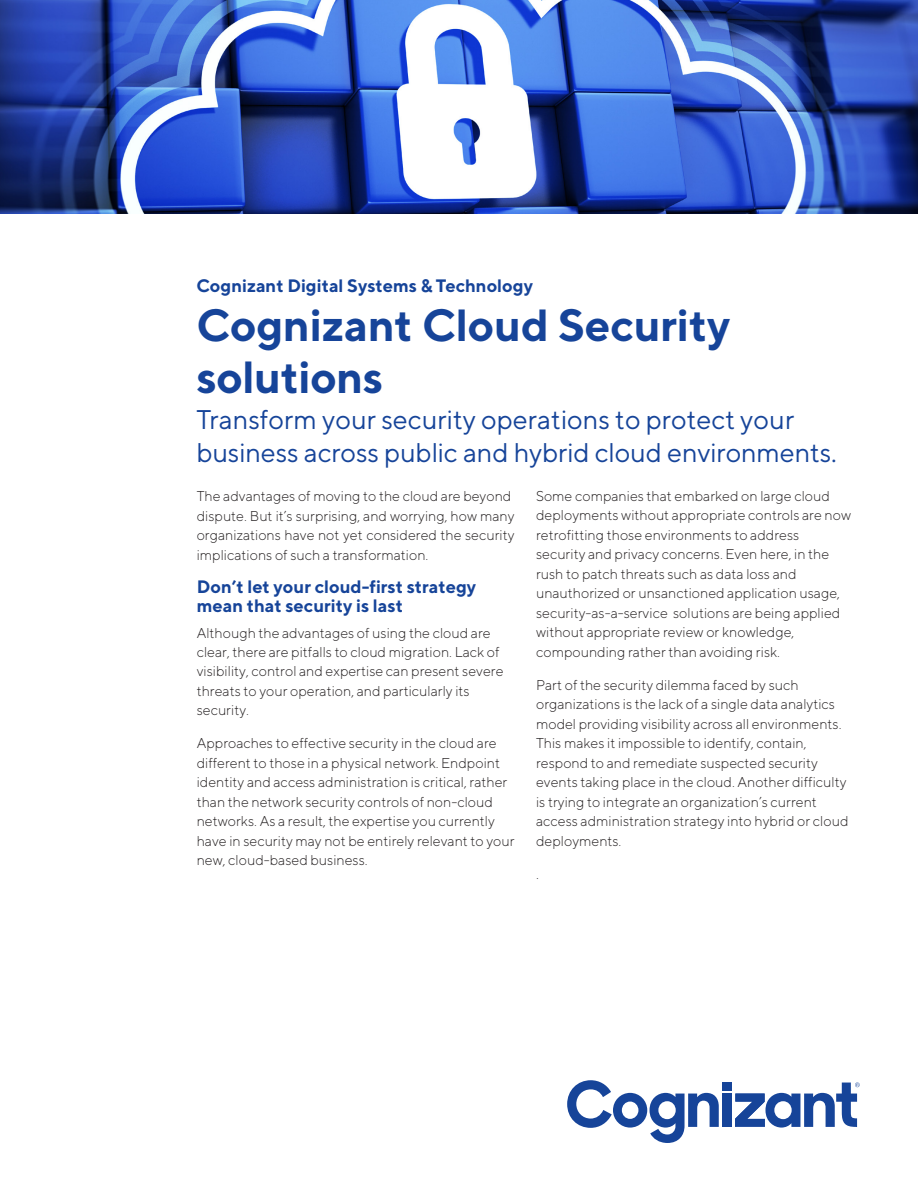
<style>
.page{position:relative;width:918px;height:1188px;background:#fff}
.page>*{position:absolute;margin:0;border:0;box-sizing:border-box;transform-origin:0 0}
.Document_subtitle_18{font:700 45px/51.8px "TT Norms";letter-spacing:-.005em;color:#164499}
.Document_subtitle_18-2{font:27px/32.4px "TT Norms";letter-spacing:-.005em;color:#164499}
.Body_9_5_13{font:700 18px/19.5px "TT Norms";color:#164499}
.Document_subtitle_18-3{font:700 18px "TT Norms";color:#164499}
.Body_9_5_13-2{font:300 14.25px/19.5px "TT Norms";color:#231f20}
</style>
<div class="page">
<img style="left:0;top:0;width:918px;height:213px">
<div style="left:723px;top:1083px;width:9px;height:8px;background:#164499"></div>
<div style="left:723px;top:1094px;width:9px;height:33px;background:#164499"></div>
<svg style="left:567px;top:1080px;width:152px;height:63px"></svg>
<svg style="left:735px;top:1083px;width:125px;height:45px"></svg>
<p class="Document_subtitle_18-3" style="left:196px;top:274px;width:338px">Cognizant Digital Systems &amp; Technology</p>
<p class="Document_subtitle_18" style="left:196px;top:298px;width:536px">Cognizant Cloud Security solutions</p>
<p class="Document_subtitle_18-2" style="left:196px;top:403px;width:642px">Transform your security operations to protect your business across public and hybrid cloud environments.</p>
<p class="Body_9_5_13-2" style="left:197px;top:486px;width:319px">The advantages of moving to the cloud are beyond dispute. But it’s surprising, and worrying, how many organizations have not yet considered the security implications of such a transformation.</p>
<p class="Body_9_5_13" style="left:197px;top:576px;width:281px">Don’t let your cloud-first strategy mean that security is last</p>
<p class="Body_9_5_13-2" style="left:197px;top:623px;width:308px">Although the advantages of using the cloud are clear, there are pitfalls to cloud migration. Lack of visibility, control and expertise can present severe threats to your operation, and particularly its security.</p>
<p class="Body_9_5_13-2" style="left:197px;top:733px;width:319px">Approaches to effective security in the cloud are different to those in a physical network. Endpoint identity and access administration is critical, rather than the network security controls of non-cloud networks. As a result, the expertise you currently have in security may not be entirely relevant to your new, cloud-based business.</p>
<p class="Body_9_5_13-2" style="left:536px;top:486px;width:317px">Some companies that embarked on large cloud deployments without appropriate controls are now retrofitting those environments to address security and privacy concerns. Even here, in the rush to patch threats such as data loss and unauthorized or unsanctioned application usage, security-as-a-service solutions are being applied without appropriate review or knowledge, compounding rather than avoiding risk.</p>
<p class="Body_9_5_13-2" style="left:536px;top:675px;width:314px">Part of the security dilemma faced by such organizations is the lack of a single data analytics model providing visibility across all environments.<br>This makes it impossible to identify, contain, respond to and remediate suspected security events taking place in the cloud. Another difficulty is trying to integrate an organization’s current access administration strategy into hybrid or cloud deployments.</p>
<p class="Body_9_5_13-2" style="left:536px;top:864px;width:4px">.</p>
</div>
